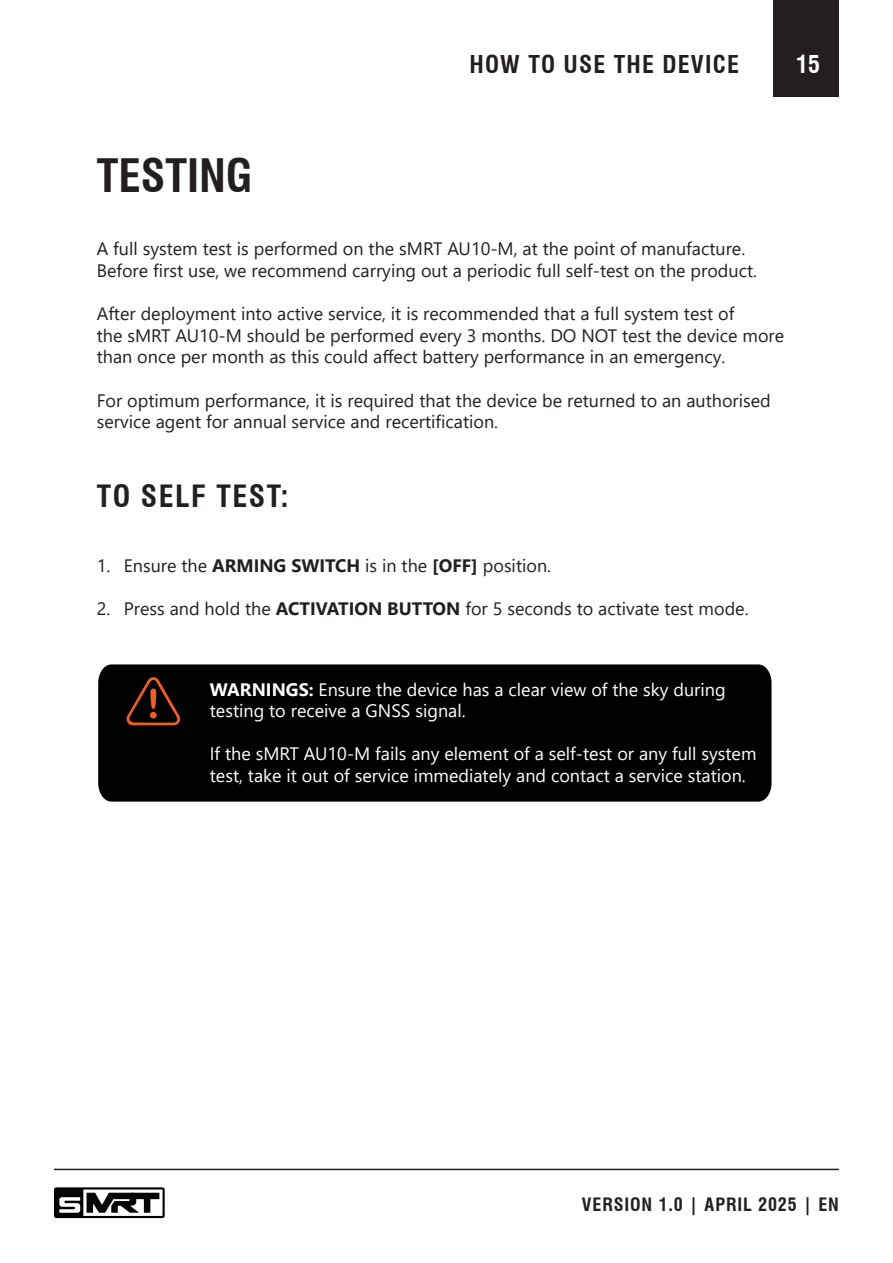
<style>
.page{position:relative;width:893px;height:1263px;background:#fff}
.page>*{position:absolute;margin:0;border:0;box-sizing:border-box;transform-origin:0 0}
.t1{font:700 condensed 45px "Swiss 721 BT";color:#231f20}
.t2{font:700 condensed 30px "Swiss 721 BT";letter-spacing:.05em;color:#231f20}
.t3{font:700 condensed 24px "Swiss 721 BT";letter-spacing:.05em;color:#231f20}
.t4{font:700 condensed 24px "Swiss 721 BT";color:#fff}
.t5{font:18px/21.6px "Segoe UI";color:#231f20}
.t6{font:18px/21.6px "Segoe UI";color:#fff}
.t7{font:700 condensed 18px "Swiss 721 BT";letter-spacing:.05em;color:#231f20}
.s1{font-weight:700}
</style>
<div class="page">
<div style="left:774px;top:0;width:65px;height:97px;background:#231f20"></div>
<div style="left:98px;top:664px;width:673px;height:137px;background:#000"></div>
<svg style="left:127px;top:677px;width:54px;height:48px;background:#301208"></svg>
<div style="left:150px;top:712px;width:7px;height:6px;background:#f15d2a;border-radius:50%"></div>
<hr style="left:54px;top:1169px;width:785px;height:1px;background:#231f20">
<svg style="left:54px;top:1187px;width:111px;height:31px"></svg>
<p class="t1" style="left:97px;top:148px;width:157px">TESTING</p>
<p class="t3" style="left:469px;top:50px;width:271px">HOW TO USE THE DEVICE</p>
<p class="t4" style="left:796px;top:50px;width:25px">15</p>
<p class="t5" style="left:97px;top:237px;width:662px">A full system test is performed on the sMRT AU10-M, at the point of manufacture.<br>Before first use, we recommend carrying out a periodic full self-test on the product.</p>
<p class="t5" style="left:97px;top:301px;width:689px">After deployment into active service, it is recommended that a full system test of<br>the sMRT AU10-M should be performed every 3 months. DO NOT test the device more than once per month as this could affect battery performance in an emergency.</p>
<p class="t5" style="left:97px;top:388px;width:676px">For optimum performance, it is required that the device be returned to an authorised service agent for annual service and recertification.</p>
<p class="t2" style="left:97px;top:478px;width:193px">TO SELF TEST:</p>
<p class="t5" style="left:97px;top:553px;width:456px">1. Ensure the <span class="s1">ARMING SWITCH</span> is in the <span class="s1">[OFF]</span> position.</p>
<p class="t5" style="left:97px;top:597px;width:653px">2. Press and hold the <span class="s1">ACTIVATION BUTTON</span> for 5 seconds to activate test mode.</p>
<p class="t6" style="left:210px;top:677px;width:517px"><span class="s1">WARNINGS:</span> Ensure the device has a clear view of the sky during testing to receive a GNSS signal.</p>
<p class="t6" style="left:210px;top:742px;width:548px">If the sMRT AU10-M fails any element of a self-test or any full system test, take it out of service immediately and contact a service station.</p>
<p class="t7" style="left:582px;top:1193px;width:259px">VERSION 1.0 | APRIL 2025 | EN</p>
</div>
